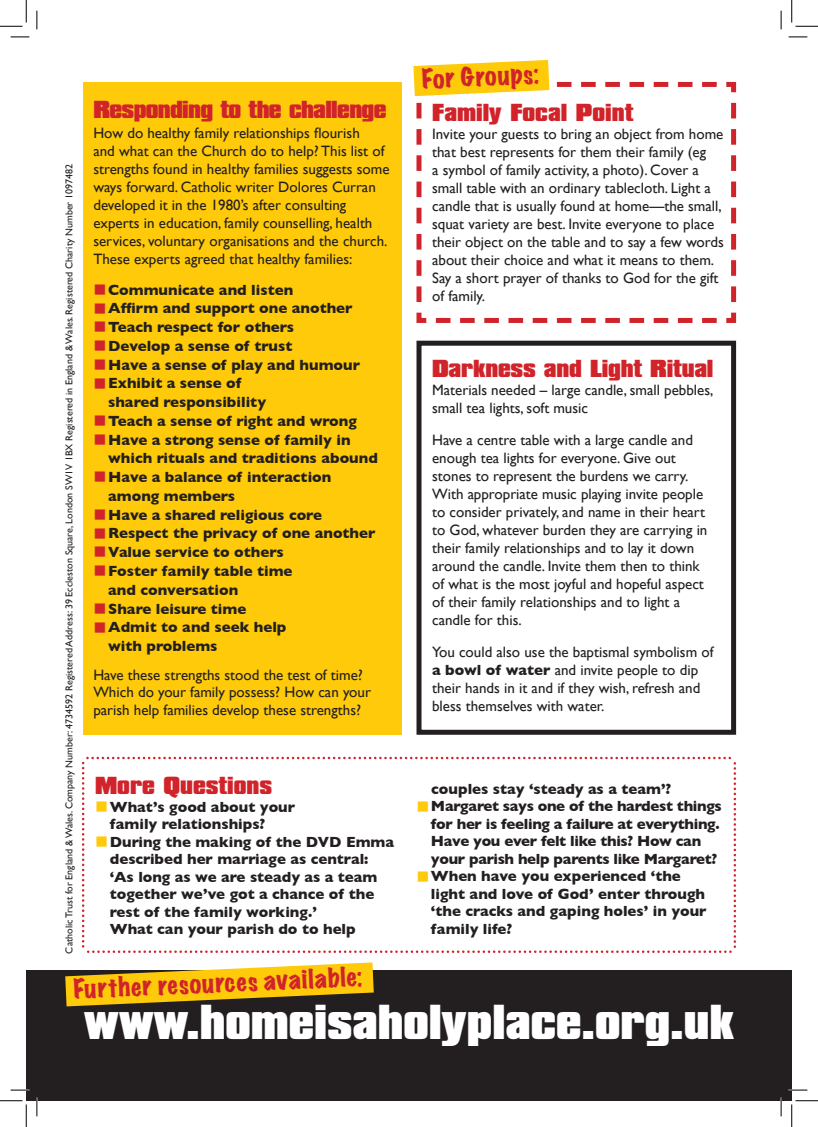
<style>
.page{position:relative;width:818px;height:1127px;background:#fff}
.page>*{position:absolute;margin:0;border:0;box-sizing:border-box;transform-origin:0 0}
.t1{font:900 42.12px "Compacta BT";color:#fff}
.t2{font:expanded 23.62px "Marker Felt";color:#d1232a}
.t3{font:900 21.12px "Compacta BT";letter-spacing:-.01em;color:#d1232a}
.t4{font:900 21.12px "Compacta BT";letter-spacing:-.03em;color:#d1232a}
.t5{font:15px/18px "Gill Sans";color:#231f20}
.t6{font:700 15px/17.5px "Gill Sans";color:#231f20}
.t7{font:700 15px/17.5px "Gill Sans";letter-spacing:-.02em;color:#231f20}
.t8{font:10px "Gill Sans";color:#231f20}
.s1{color:#d1232a}
.s2{color:#feca0a}
.s3{font-weight:700}
</style>
<div class="page">
<div style="left:26px;top:969px;width:766px;height:131px;background:#231f20"></div>
<svg style="left:415px;top:81px;width:322px;height:242px"></svg>
<svg style="left:82px;top:756px;width:654px;height:196px"></svg>
<svg style="left:65px;top:962px;width:309px;height:44px"></svg>
<div style="left:83px;top:82px;width:318px;height:652px;background:#feca0a"></div>
<svg style="left:413px;top:60px;width:304px;height:36px"></svg>
<div style="left:416px;top:340px;width:320px;height:394px;border:5px solid #231f20"></div>
<svg style="left:11px;top:36px;width:18px;height:2px"></svg>
<svg style="left:788px;top:36px;width:19px;height:2px"></svg>
<svg style="left:11px;top:1089px;width:18px;height:1px"></svg>
<svg style="left:788px;top:1089px;width:19px;height:1px"></svg>
<svg style="left:36px;top:11px;width:2px;height:18px"></svg>
<svg style="left:36px;top:1097px;width:2px;height:18px"></svg>
<svg style="left:780px;top:11px;width:2px;height:18px"></svg>
<svg style="left:780px;top:1097px;width:2px;height:18px"></svg>
<svg style="left:0;top:0;width:27px;height:27px"></svg>
<svg style="left:0;top:1100px;width:27px;height:26px"></svg>
<svg style="left:791px;top:0;width:27px;height:27px"></svg>
<svg style="left:791px;top:1100px;width:27px;height:26px"></svg>
<p class="t8" style="left:63px;top:953px;width:791px;rotate:-90deg">Catholic Trust for England &amp; Wales. Company Number: 4734592 Registered Address: 39 Eccleston Square, London SW1V 1BX Registered in England &amp; Wales. Registered Charity Number 1097482</p>
<h3 class="t4" style="left:93px;top:97px;width:295px">Responding to the challenge</h3>
<p class="t5" style="left:93px;top:124px;width:298px">How do healthy family relationships flourish<br>and what can the Church do to help? This list of strengths found in healthy families suggests some ways forward. Catholic writer Dolores Curran developed it in the 1980’s after consulting experts in education, family counselling, health services, voluntary organisations and the church.<br>These experts agreed that healthy families:</p>
<p class="t6" style="left:93px;top:280px;width:201px"><span class="s1">■</span>Communicate and listen</p>
<p class="t6" style="left:93px;top:299px;width:261px"><span class="s1">■</span>Affirm and support one another</p>
<p class="t6" style="left:93px;top:318px;width:202px"><span class="s1">■</span>Teach respect for others</p>
<p class="t6" style="left:93px;top:337px;width:201px"><span class="s1">■</span>Develop a sense of trust</p>
<p class="t6" style="left:93px;top:355px;width:268px"><span class="s1">■</span>Have a sense of play and humour</p>
<p class="t6" style="left:108px;top:374px;width:159px;line-height:18.8px;text-indent:-15px"><span class="s1">■</span>Exhibit a sense of shared responsibility</p>
<p class="t6" style="left:93px;top:412px;width:265px"><span class="s1">■</span>Teach a sense of right and wrong</p>
<p class="t6" style="left:108px;top:430px;width:271px;line-height:18.8px;text-indent:-15px"><span class="s1">■</span>Have a strong sense of family in which rituals and traditions abound</p>
<p class="t6" style="left:108px;top:467px;width:225px;line-height:18.8px;text-indent:-15px"><span class="s1">■</span>Have a balance of interaction among members</p>
<p class="t6" style="left:93px;top:505px;width:230px"><span class="s1">■</span>Have a shared religious core</p>
<p class="t6" style="left:93px;top:524px;width:284px"><span class="s1">■</span>Respect the privacy of one another</p>
<p class="t6" style="left:93px;top:543px;width:192px"><span class="s1">■</span>Value service to others</p>
<p class="t6" style="left:108px;top:561px;width:186px;line-height:18.8px;text-indent:-15px"><span class="s1">■</span>Foster family table time and conversation</p>
<p class="t6" style="left:93px;top:599px;width:154px"><span class="s1">■</span>Share leisure time</p>
<p class="t6" style="left:108px;top:617px;width:180px;line-height:18.8px;text-indent:-15px"><span class="s1">■</span>Admit to and seek help with problems</p>
<p class="t5" style="left:93px;top:665px;width:279px;line-height:17.5px">Have these strengths stood the test of time?<br>Which do your family possess? How can your parish help families develop these strengths?</p>
<h3 class="t3" style="left:95px;top:772px;width:179px">More Questions</h3>
<p class="t6" style="left:110px;top:797px;width:187px;text-indent:-15px"><span class="s2">■</span>What’s good about your family relationships?</p>
<p class="t6" style="left:110px;top:832px;width:286px;text-indent:-15px"><span class="s2">■</span>During the making of the DVD Emma described her marriage as central: ‘As long as we are steady as a team together we’ve got a chance of the rest of the family working.’<br>What can your parish do to help</p>
<h2 class="t2" style="left:73px;top:977px;width:290px;rotate:-3deg">Further resources available:</h2>
<h2 class="t2" style="left:421px;top:67px;width:118px;rotate:-3deg">For Groups:</h2>
<h3 class="t3" style="left:432px;top:99px;width:203px">Family Focal Point</h3>
<p class="t5" style="left:432px;top:125px;width:293px">Invite your guests to bring an object from home that best represents for them their family (eg<br>a symbol of family activity, a photo). Cover a small table with an ordinary tablecloth. Light a candle that is usually found at home—the small, squat variety are best. Invite everyone to place their object on the table and to say a few words about their choice and what it means to them.<br>Say a short prayer of thanks to God for the gift of family.</p>
<h3 class="t3" style="left:432px;top:355px;width:283px">Darkness and Light Ritual</h3>
<p class="t5" style="left:432px;top:381px;width:283px">Materials needed – large candle, small pebbles, small tea lights, soft music</p>
<p class="t5" style="left:432px;top:430px;width:277px">Have a centre table with a large candle and enough tea lights for everyone. Give out stones to represent the burdens we carry.<br>With appropriate music playing invite people to consider privately, and name in their heart to God, whatever burden they are carrying in their family relationships and to lay it down around the candle. Invite them then to think of what is the most joyful and hopeful aspect of their family relationships and to light a candle for this.</p>
<p class="t5" style="left:432px;top:642px;width:283px">You could also use the baptismal symbolism of <span class="s3">a bowl of water</span> and invite people to dip their hands in it and if they wish, refresh and bless themselves with water.</p>
<p class="t6" style="left:431px;top:779px;width:241px">couples stay ‘steady as a team’?</p>
<p class="t7" style="left:431px;top:797px;width:292px;text-indent:-14px"><span class="s2">■</span>Margaret says one of the hardest things for her is feeling a failure at everything.<br>Have you ever felt like this? How can your parish help parents like Margaret?</p>
<p class="t6" style="left:431px;top:867px;width:277px;text-indent:-14px"><span class="s2">■</span>When have you experienced ‘the light and love of God’ enter through ‘the cracks and gaping holes’ in your family life?</p>
<h1 class="t1" style="left:84px;top:995px;width:652px">www.homeisaholyplace.org.uk</h1>
</div>
